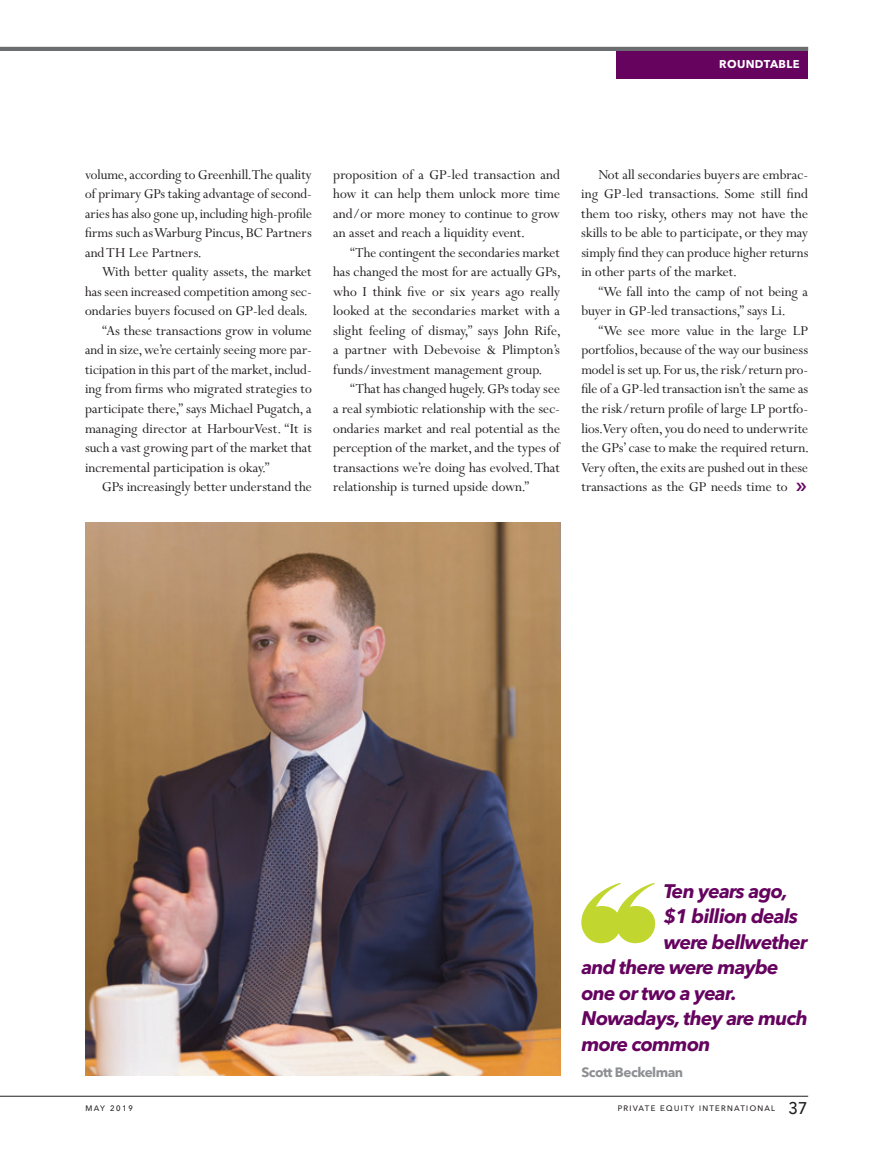
<style>
.page{position:relative;width:872px;height:1149px;background:#fff}
.page>*{position:absolute;margin:0;border:0;box-sizing:border-box;transform-origin:0 0}
.t1{font:italic 700 19.5px "Avenir Next LT Pro";letter-spacing:-.035em;color:#65035f}
.t2{font:15.3px/19.5px "Perpetua MT Pro";color:#231f20;text-align:justify}
.t3{font:700 13.5px "Avenir Next LT Pro";letter-spacing:-.035em;color:#8e9093}
.t4{font:700 11.25px "Avenir Next LT Pro";letter-spacing:.035em;color:#fff}
.t5{font:10.5px "Avenir Next LT Pro";letter-spacing:.08em;color:#231f20}
.s1{font-size:22.5px}
</style>
<div class="page">
<hr style="left:0;top:1095px;width:808px;height:1px;background:#231f20">
<hr style="left:0;top:47px;width:808px;height:4px;background:#6c6d70">
<div style="left:617px;top:51px;width:191px;height:27px;background:#65035f"></div>
<svg style="left:581px;top:883px;width:74px;height:59px"></svg>
<img style="left:85px;top:522px;width:475px;height:553px">
<p class="t4" style="left:719px;top:58px;width:82px">ROUNDTABLE</p>
<p class="t2" style="left:85px;top:165px;width:228px">volume, according to Greenhill. The quality of primary GPs taking advantage of second&shy;aries has also gone up, including high-profile firms such as Warburg Pincus, BC Partners and TH Lee Partners.</p>
<p class="t2" style="left:102px;top:262px;width:211px">With better quality assets, the market</p>
<p class="t2" style="left:85px;top:282px;width:228px">has seen increased competition among sec-</p>
<p class="t2" style="left:85px;top:301px;width:224px">ondaries buyers focused on GP-led deals.</p>
<p class="t2" style="left:102px;top:321px;width:211px">“As these transactions grow in volume</p>
<p class="t2" style="left:85px;top:340px;width:228px">and in size, we’re certainly seeing more par-</p>
<p class="t2" style="left:85px;top:360px;width:228px">ticipation in this part of the market, includ-</p>
<p class="t2" style="left:85px;top:379px;width:228px">ing from firms who migrated strategies to</p>
<p class="t2" style="left:85px;top:399px;width:228px">participate there,” says Michael Pugatch, a</p>
<p class="t2" style="left:85px;top:418px;width:228px">managing director at HarbourVest. “It is</p>
<p class="t2" style="left:85px;top:438px;width:228px">such a vast growing part of the market that</p>
<p class="t2" style="left:85px;top:457px;width:186px">incremental participation is okay.”</p>
<p class="t2" style="left:102px;top:477px;width:211px">GPs increasingly better understand the</p>
<p class="t2" style="left:333px;top:165px;width:228px">proposition of a GP-led transaction and how it can help them unlock more time and/or more money to continue to grow an asset and reach a liquidity event.</p>
<p class="t2" style="left:333px;top:243px;width:229px;text-indent:17px">“The contingent the secondaries market has changed the most for are actually GPs, who I think five or six years ago really looked at the secondaries market with a slight feeling of dismay,” says John Rife, a partner with Debevoise &amp; Plimpton’s funds/investment management group.</p>
<p class="t2" style="left:333px;top:379px;width:228px;text-indent:17px">“That has changed hugely. GPs today see a real symbiotic relationship with the sec&shy;ondaries market and real potential as the perception of the market, and the types of transactions we’re doing has evolved. That relationship is turned upside down.”</p>
<p class="t2" style="left:581px;top:165px;width:228px;text-indent:17px">Not all secondaries buyers are embrac&shy;ing GP-led transactions. Some still find them too risky, others may not have the skills to be able to participate, or they may simply find they can produce higher returns in other parts of the market.</p>
<p class="t2" style="left:581px;top:282px;width:228px;text-indent:17px">“We fall into the camp of not being a buyer in GP-led transactions,” says Li.</p>
<p class="t2" style="left:581px;top:321px;width:229px;text-indent:17px">“We see more value in the large LP portfolios, because of the way our business model is set up. For us, the risk/return pro&shy;file of a GP-led transaction isn’t the same as the risk/return profile of large LP portfo&shy;lios. Very often, you do need to underwrite the GPs’ case to make the required return.<br>Very often, the exits are pushed out in these transactions as the GP needs time to</p>
<p class="t1" style="left:663px;top:878px;width:126px">Ten years ago,</p>
<p class="t1" style="left:663px;top:904px;width:136px">$1 billion deals</p>
<p class="t1" style="left:663px;top:929px;width:145px">were bellwether</p>
<p class="t1" style="left:581px;top:955px;width:199px">and there were maybe</p>
<p class="t1" style="left:581px;top:980px;width:157px">one or two a year.</p>
<p class="t1" style="left:581px;top:1006px;width:228px">Nowadays, they are much</p>
<p class="t1" style="left:581px;top:1031px;width:131px">more common</p>
<p class="t3" style="left:581px;top:1063px;width:103px">Scott Beckelman</p>
<p class="t5" style="left:85px;top:1100px;width:50px">may 2019</p>
<p class="t5" style="left:617px;top:1100px;width:192px">private equity international <span class="s1">37</span></p>
</div>
